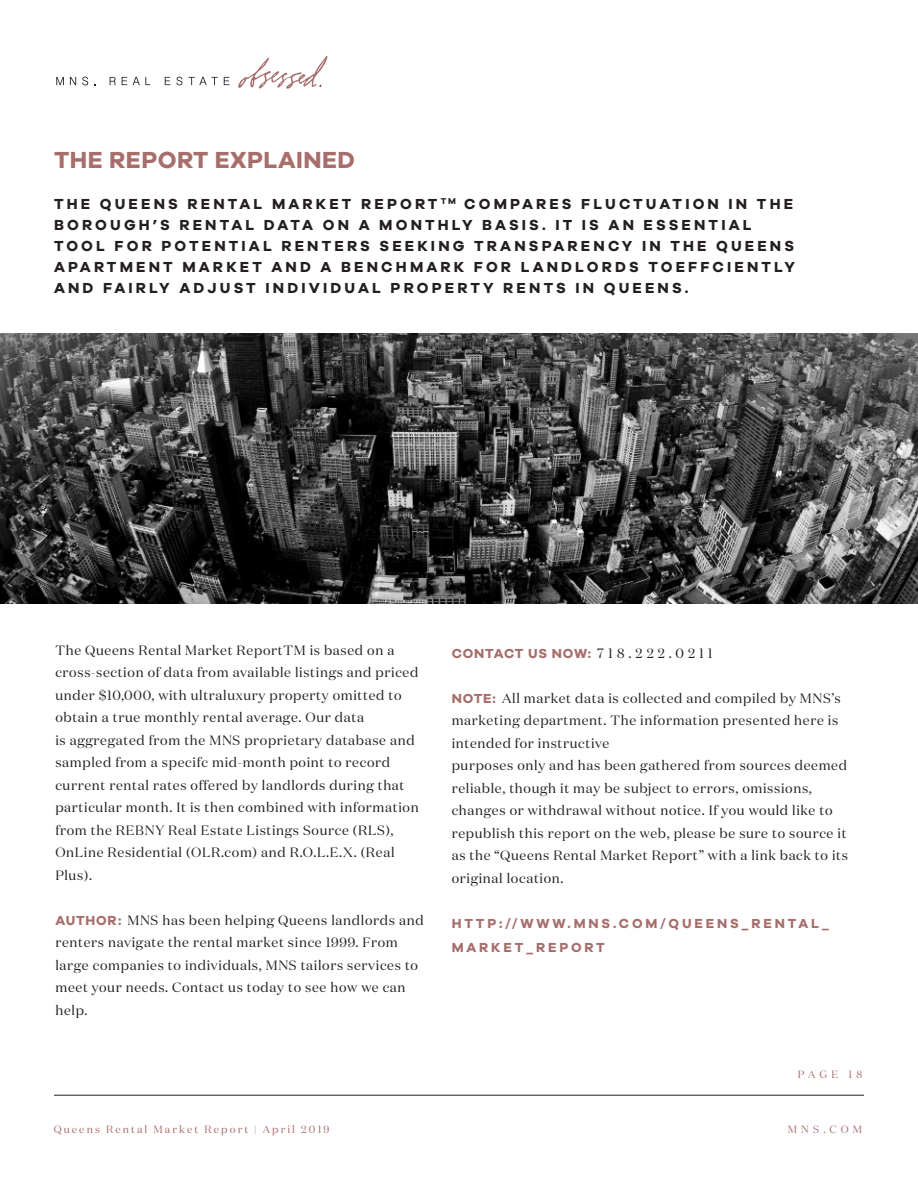
<style>
.page{position:relative;width:918px;height:1188px;background:#fff}
.page>*{position:absolute;margin:0;border:0;box-sizing:border-box;transform-origin:0 0}
.t1{font:700 24px "Galano Grotesque";letter-spacing:.02em;color:#a76e6b}
.t2{font:700 15px/21px "Galano Grotesque";letter-spacing:.21em;color:#231f20}
.Paragraph_Style_1{font:13.5px/22.5px "Domaine Disp";letter-spacing:.05em;color:#231f20}
.Paragraph_Style_1-2{font:700 13.5px/24px "Galano Grotesque";letter-spacing:.21em;color:#a66e6b}
.Paragraph_Style_1-3{font:700 13.5px "Galano Grotesque";letter-spacing:.06em;color:#a66e6b}
.t3{font:10.5px "Domaine Disp";letter-spacing:.2em;color:#a76e6b}
.t4{font:10.5px "Domaine Disp";letter-spacing:.4em;color:#a66e6b}
.s1{font-family:"Galano Grotesque";font-weight:700;color:#a66e6b}
.s2{font-family:"Domaine Disp";font-weight:400;color:#231f20}
</style>
<div class="page">
<hr style="left:54px;top:1095px;width:810px;height:1px;background:#231f20">
<svg style="left:238px;top:56px;width:89px;height:33px"></svg>
<svg style="left:56px;top:77px;width:8px;height:8px"></svg>
<svg style="left:70px;top:77px;width:6px;height:8px"></svg>
<svg style="left:82px;top:77px;width:6px;height:8px"></svg>
<svg style="left:110px;top:77px;width:6px;height:8px"></svg>
<svg style="left:122px;top:77px;width:5px;height:8px"></svg>
<svg style="left:133px;top:77px;width:17px;height:8px"></svg>
<svg style="left:165px;top:77px;width:5px;height:8px"></svg>
<svg style="left:176px;top:77px;width:6px;height:8px"></svg>
<svg style="left:188px;top:77px;width:30px;height:8px"></svg>
<svg style="left:224px;top:77px;width:5px;height:8px"></svg>
<img style="left:0;top:333px;width:918px;height:271px">
<p class="t1" style="left:54px;top:146px;width:302px">THE REPORT EXPLAINED</p>
<p class="t2" style="left:54px;top:193px;width:742px">THE QUEENS RENTAL MARKET REPORT <sup>TM</sup> COMPARES FLUCTUATION IN THE BOROUGH’S RENTAL DATA ON A MONTHLY BASIS. IT IS AN ESSENTIAL TOOL FOR POTENTIAL RENTERS SEEKING TRANSPARENCY IN THE QUEENS APARTMENT MARKET AND A BENCHMARK FOR LANDLORDS TOEFFCIENTLY AND FAIRLY ADJUST INDIVIDUAL PROPERTY RENTS IN QUEENS.</p>
<p class="Paragraph_Style_1" style="left:55px;top:639px;width:364px">The Queens Rental Market ReportTM is based on a cross-section of data from available listings and priced under $10,000, with ultraluxury property omitted to obtain a true monthly rental average. Our data</p>
<p class="Paragraph_Style_1" style="left:55px;top:729px;width:365px">is aggregated from the MNS proprietary database and sampled from a specifc mid-month point to record current rental rates offered by landlords during that particular month. It is then combined with information from the REBNY Real Estate Listings Source (RLS), OnLine Residential (OLR.com) and R.O.L.E.X. (Real Plus).</p>
<p class="Paragraph_Style_1" style="left:55px;top:909px;width:370px"><span class="s1">AUTHOR:</span> MNS has been helping Queens landlords and renters navigate the rental market since 1999. From large companies to individuals, MNS tailors services to meet your needs. Contact us today to see how we can help.</p>
<p class="Paragraph_Style_1-3" style="left:452px;top:645px;width:262px">CONTACT US NOW: <span class="s2">718.222.0211</span></p>
<p class="Paragraph_Style_1" style="left:452px;top:687px;width:391px"><span class="s1">NOTE:</span> All market data is collected and compiled by MNS’s marketing department. The information presented here is intended for instructive</p>
<p class="Paragraph_Style_1" style="left:452px;top:754px;width:398px">purposes only and has been gathered from sources deemed reliable, though it may be subject to errors, omissions, changes or withdrawal without notice. If you would like to republish this report on the web, please be sure to source it as the “Queens Rental Market Report” with a link back to its original location.</p>
<p class="Paragraph_Style_1-2" style="left:452px;top:911px;width:379px">HTTP://WWW.MNS.COM/QUEENS_RENTAL_<br>MARKET_REPORT</p>
<p class="t4" style="left:798px;top:1068px;width:66px">PAGE 18</p>
<p class="t3" style="left:54px;top:1123px;width:277px">Queens Rental Market Report | April 2019</p>
<p class="t4" style="left:788px;top:1123px;width:76px">MNS.COM</p>
</div>
